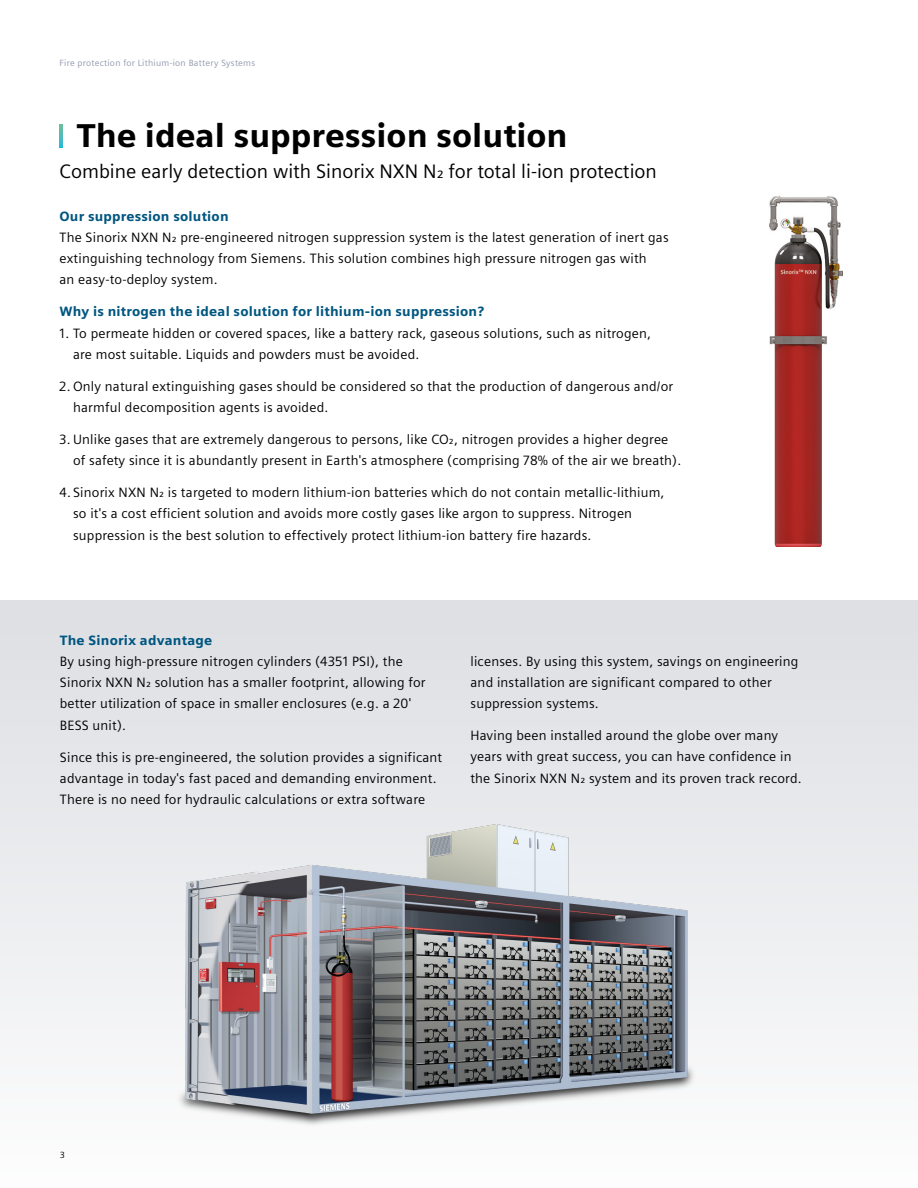
<style>
.page{position:relative;width:918px;height:1188px;background:#fff}
.page>*{position:absolute;margin:0;border:0;box-sizing:border-box;transform-origin:0 0}
.t1{font:900 33px "Siemens Sans";color:#000}
.t2{font:19.5px "Siemens Sans";color:#000}
.t3{font:13.5px/21.3px "Siemens Sans";letter-spacing:.015em;color:#000}
.t4{font:900 13.5px "Siemens Sans";letter-spacing:.015em;color:#005680}
.t5{font:9px "Siemens Sans";letter-spacing:.03em;color:#9398ad}
.t6{font:9px "Siemens Sans";color:#000}
</style>
<div class="page">
<div style="left:0;top:600px;width:918px;height:588px;background:linear-gradient(to bottom,#dcdee2,#fdfdfd)"></div>
<svg style="left:60px;top:125px;width:3px;height:23px"></svg>
<img style="left:168px;top:815px;width:528px;height:330px">
<img style="left:769px;top:196px;width:74px;height:351px">
<p class="t5" style="left:60px;top:56px;width:197px">Fire protection for Lithium-ion Battery Systems</p>
<h1 class="t1" style="left:77px;top:110px;width:492px">The ideal suppression solution</h1>
<h2 class="t2" style="left:60px;top:156px;width:599px">Combine early detection with Sinorix NXN N2 for total li-ion protection</h2>
<p class="t4" style="left:60px;top:205px;width:171px">Our suppression solution</p>
<p class="t3" style="left:60px;top:226px;width:611px">The Sinorix NXN N2 pre-engineered nitrogen suppression system is the latest generation of inert gas extinguishing technology from Siemens. This solution combines high pressure nitrogen gas with<br>an easy-to-deploy system.</p>
<p class="t4" style="left:60px;top:301px;width:426px">Why is nitrogen the ideal solution for lithium-ion suppression?</p>
<p class="t3" style="left:73px;top:321px;width:580px;text-indent:-14px">1. To permeate hidden or covered spaces, like a battery rack, gaseous solutions, such as nitrogen, are most suitable. Liquids and powders must be avoided.</p>
<p class="t3" style="left:73px;top:374px;width:602px;text-indent:-14px">2. Only natural extinguishing gases should be considered so that the production of dangerous and/or harmful decomposition agents is avoided.</p>
<p class="t3" style="left:73px;top:428px;width:610px;text-indent:-14px">3. Unlike gases that are extremely dangerous to persons, like CO2, nitrogen provides a higher degree of safety since it is abundantly present in Earth's atmosphere (comprising 78% of the air we breath).</p>
<p class="t3" style="left:73px;top:481px;width:593px;text-indent:-14px">4. Sinorix NXN N2 is targeted to modern lithium-ion batteries which do not contain metallic-lithium, so it's a cost efficient solution and avoids more costly gases like argon to suppress. Nitrogen suppression is the best solution to effectively protect lithium-ion battery fire hazards.</p>
<p class="t4" style="left:60px;top:629px;width:154px">The Sinorix advantage</p>
<p class="t3" style="left:60px;top:650px;width:367px">By using high-pressure nitrogen cylinders (4351 PSI), the Sinorix NXN N2 solution has a smaller footprint, allowing for better utilization of space in smaller enclosures (e.g. a 20' BESS unit).</p>
<p class="t3" style="left:60px;top:745px;width:384px">Since this is pre-engineered, the solution provides a significant advantage in today's fast paced and demanding environment.<br>There is no need for hydraulic calculations or extra software</p>
<p class="t3" style="left:471px;top:649px;width:330px">licenses. By using this system, savings on engineering and installation are significant compared to other suppression systems.</p>
<p class="t3" style="left:471px;top:724px;width:333px">Having been installed around the globe over many years with great success, you can have confidence in the Sinorix NXN N2 system and its proven track record.</p>
<p class="t6" style="left:60px;top:1149px;width:6px">3</p>
</div>
